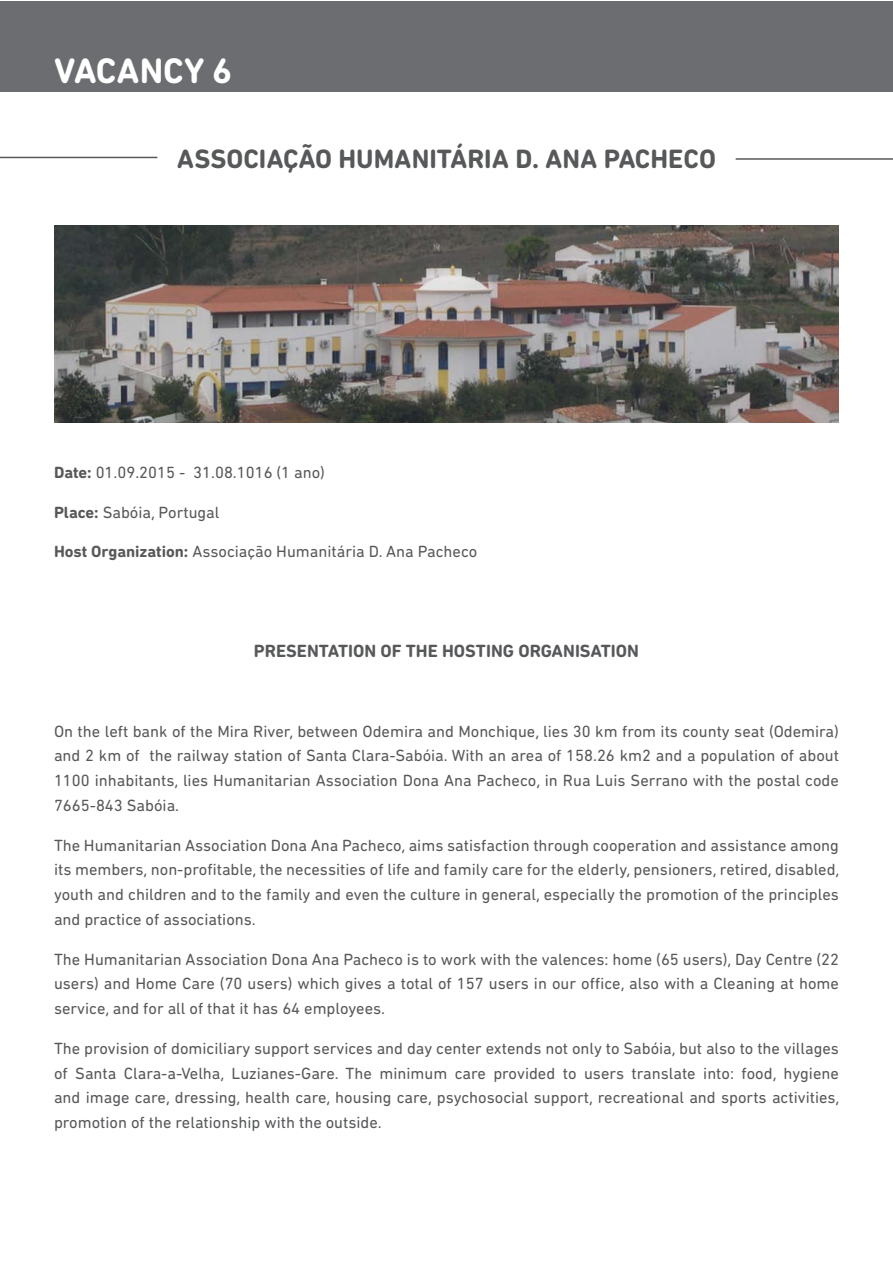
<style>
.page{position:relative;width:893px;height:1263px;background:#fff}
.page>*{position:absolute;margin:0;border:0;box-sizing:border-box;transform-origin:0 0}
.t1{font:700 36px "DIN Next Rounded LT Pro";color:#fff}
.t2{font:700 27px "DIN Next Rounded LT Pro";color:#57585a}
.t3{font:700 18px "DIN Next Rounded LT Pro";color:#57585a}
.Heading_2{font:16.5px/24.8px "DIN Next Rounded LT Pro";color:#57585a;text-align:justify}
.s1{font-weight:700}
</style>
<div class="page">
<div style="left:0;top:2px;width:893px;height:90px;background:#6c6d70"></div>
<img style="left:54px;top:226px;width:785px;height:197px">
<hr style="left:0;top:157px;width:157px;height:1px;background:#57585a">
<hr style="left:736px;top:158px;width:157px;height:2px;background:#57585a">
<p class="t1" style="left:54px;top:49px;width:180px">VACANCY 6</p>
<p class="t2" style="left:177px;top:143px;width:541px">ASSOCIAÇÃO HUMANITÁRIA D. ANA PACHECO</p>
<p class="Heading_2" style="left:54px;top:460px;width:272px"><span class="s1">Date:</span> 01.09.2015 - 31.08.1016 (1 ano)</p>
<p class="Heading_2" style="left:54px;top:499px;width:167px"><span class="s1">Place:</span> Sabóia, Portugal</p>
<p class="Heading_2" style="left:54px;top:539px;width:425px"><span class="s1">Host Organization:</span> Associação Humanitária D. Ana Pacheco</p>
<p class="t3" style="left:254px;top:640px;width:387px">PRESENTATION OF THE HOSTING ORGANISATION</p>
<p class="Heading_2" style="left:54px;top:718px;width:786px">On the left bank of the Mira River, between Odemira and Monchique, lies 30 km from its county seat (Odemira) and 2 km of the railway station of Santa Clara-Sabóia. With an area of 158.26 km2 and a population of about 1100 inhabitants, lies Humanitarian Association Dona Ana Pacheco, in Rua Luis Serrano with the postal code 7665-843 Sabóia.</p>
<p class="Heading_2" style="left:54px;top:832px;width:787px">The Humanitarian Association Dona Ana Pacheco, aims satisfaction through cooperation and assistance among its members, non-profitable, the necessities of life and family care for the elderly, pensioners, retired, disabled, youth and children and to the family and even the culture in general, especially the promotion of the principles and practice of associations.</p>
<p class="Heading_2" style="left:54px;top:946px;width:786px">The Humanitarian Association Dona Ana Pacheco is to work with the valences: home (65 users), Day Centre (22 users) and Home Care (70 users) which gives a total of 157 users in our office, also with a Cleaning at home service, and for all of that it has 64 employees.</p>
<p class="Heading_2" style="left:54px;top:1036px;width:787px">The provision of domiciliary support services and day center extends not only to Sabóia, but also to the villages of Santa Clara-a-Velha, Luzianes-Gare. The minimum care provided to users translate into: food, hygiene and image care, dressing, health care, housing care, psychosocial support, recreational and sports activities, promotion of the relationship with the outside.</p>
</div>
